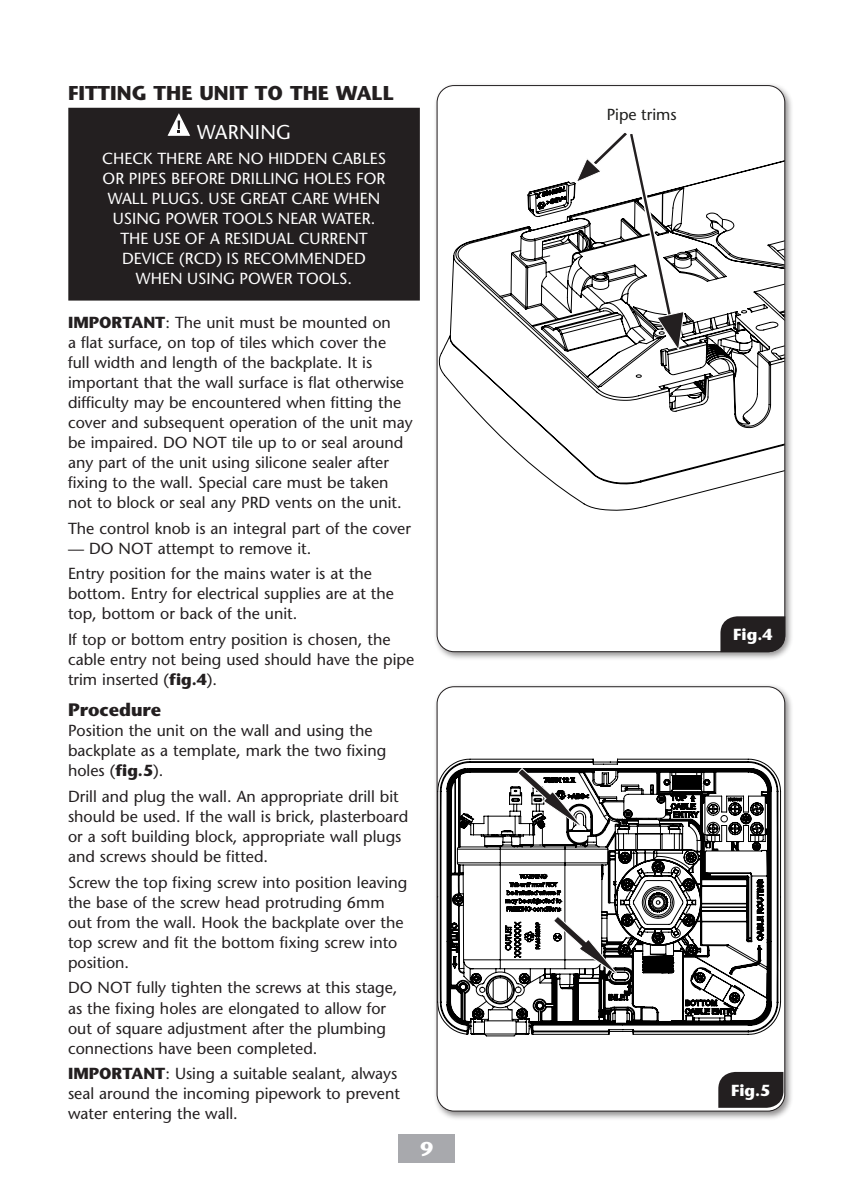
<style>
.page{position:relative;width:842px;height:1191px;background:#fff}
.page>*{position:absolute;margin:0;border:0;box-sizing:border-box;transform-origin:0 0}
.t1{font:700 20px "Stone Sans Std";color:#231f20}
.t2{font:500 20px "Stone Sans Std";letter-spacing:.01em;color:#fff}
.t3{font:700 20px "Stone Sans Std";color:#fff}
.t4{font:700 18px "Stone Sans Std";color:#231f20}
.t5{font:500 16px/20px "Stone Sans Std";color:#231f20}
.t6{font:500 16px/20px "Stone Sans Std";color:#fff;text-align:center}
.t7{font:700 16px "Stone Sans Std";color:#fff}
.t8{font:500 16px "Stone Sans Std";color:#1d1d1b}
.s1{font-weight:700}
</style>
<div class="page">
<div style="left:398px;top:1134px;width:57px;height:28px;background:#a8a9ad"></div>
<div style="left:433px;top:82px;width:361px;height:579px;background:#231f20;opacity:.5"></div>
<div style="left:437px;top:86px;width:348px;height:565px;background:#fff;border-radius:17px"></div>
<svg style="left:439px;top:160px;width:344px;height:351px"></svg>
<svg style="left:534px;top:255px;width:17px;height:5px"></svg>
<svg style="left:575px;top:133px;width:110px;height:218px"></svg>
<svg style="left:720px;top:616px;width:65px;height:36px;background:#2f2b2c"></svg>
<div style="left:433px;top:683px;width:361px;height:437px;background:#231f20;opacity:.5"></div>
<div style="left:437px;top:686px;width:348px;height:425px;background:#fff;border-radius:17px"></div>
<svg style="left:439px;top:758px;width:342px;height:278px"></svg>
<svg style="left:517px;top:767px;width:70px;height:64px"></svg>
<svg style="left:552px;top:915px;width:71px;height:64px"></svg>
<div style="left:718px;top:1072px;width:65px;height:35px;background:#231f20"></div>
<div style="left:69px;top:109px;width:350px;height:190px;background:#231f20"></div>
<div style="left:68px;top:108px;width:352px;height:192px;border:2px solid #231f20"></div>
<svg style="left:167px;top:113px;width:24px;height:23px"></svg>
<p class="t1" style="left:68px;top:81px;width:327px">FITTING THE UNIT TO THE WALL</p>
<p class="t2" style="left:197px;top:120px;width:95px">WARNING</p>
<p class="t6" style="left:102px;top:149px;width:285px">CHECK THERE ARE NO HIDDEN CABLES</p>
<p class="t6" style="left:103px;top:169px;width:284px">OR PIPES BEFORE DRILLING HOLES FOR<br>WALL PLUGS. USE GREAT CARE WHEN<br>USING POWER TOOLS NEAR WATER.</p>
<p class="t6" style="left:120px;top:229px;width:249px">THE USE OF A RESIDUAL CURRENT</p>
<p class="t6" style="left:122px;top:249px;width:245px">DEVICE (RCD) IS RECOMMENDED</p>
<p class="t6" style="left:136px;top:269px;width:218px">WHEN USING POWER TOOLS.</p>
<p class="t5" style="left:68px;top:312px;width:346px"><span class="s1">IMPORTANT</span>: The unit must be mounted on<br>a flat surface, on top of tiles which cover the<br>full width and length of the backplate. It is important that the wall surface is flat otherwise difficulty may be encountered when fitting the cover and subsequent operation of the unit may be impaired. DO NOT tile up to or seal around any part of the unit using silicone sealer after fixing to the wall. Special care must be taken not to block or seal any PRD vents on the unit.</p>
<p class="t5" style="left:68px;top:518px;width:344px">The control knob is an integral part of the cover</p>
<p class="t5" style="left:68px;top:538px;width:245px">— DO NOT attempt to remove it.</p>
<p class="t5" style="left:68px;top:564px;width:327px">Entry position for the mains water is at the bottom. Entry for electrical supplies are at the top, bottom or back of the unit.</p>
<p class="t5" style="left:68px;top:629px;width:348px">If top or bottom entry position is chosen, the cable entry not being used should have the pipe trim inserted (<span class="s1">fig.4</span>).</p>
<p class="t4" style="left:68px;top:699px;width:95px">Procedure</p>
<p class="t5" style="left:68px;top:721px;width:320px">Position the unit on the wall and using the backplate as a template, mark the two fixing holes (<span class="s1">fig.5</span>).</p>
<p class="t5" style="left:68px;top:786px;width:342px">Drill and plug the wall. An appropriate drill bit should be used. If the wall is brick, plasterboard or a soft building block, appropriate wall plugs and screws should be fitted.</p>
<p class="t5" style="left:68px;top:872px;width:341px">Screw the top fixing screw into position leaving the base of the screw head protruding 6mm out from the wall. Hook the backplate over the top screw and fit the bottom fixing screw into position.</p>
<p class="t5" style="left:68px;top:978px;width:331px">DO NOT fully tighten the screws at this stage, as the fixing holes are elongated to allow for out of square adjustment after the plumbing connections have been completed.</p>
<p class="t5" style="left:68px;top:1063px;width:333px"><span class="s1">IMPORTANT</span>: Using a suitable sealant, always seal around the incoming pipework to prevent water entering the wall.</p>
<p class="t3" style="left:420px;top:1136px;width:14px">9</p>
<p class="t8" style="left:607px;top:105px;width:71px">Pipe trims</p>
<p class="t7" style="left:733px;top:625px;width:41px">Fig.4</p>
<p class="t7" style="left:731px;top:1080px;width:41px">Fig.5</p>
</div>
